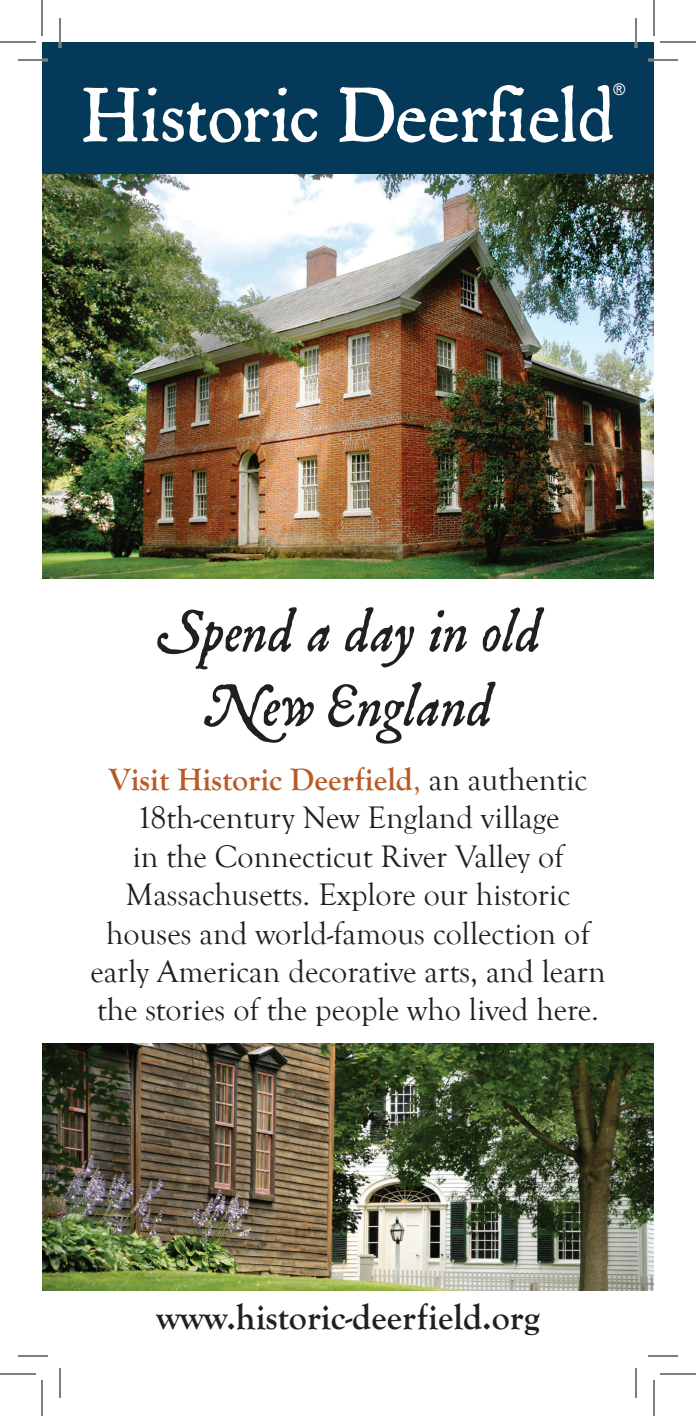
<style>
.page{position:relative;width:696px;height:1416px;background:#fff}
.page>*{position:absolute;margin:0;border:0;box-sizing:border-box;transform-origin:0 0}
.t1{font:80px "P22 Mayflower";color:#fff}
.t2{font:italic 62px/74.4px "P22 Mayflower";color:#231f20;text-align:center}
.t3{font:700 36px "Goudy Old Style T";color:#231f20}
.t4{font:32px/38.4px "Goudy Old Style T";color:#231f20;text-align:center}
.t5{font:16px "Arial";color:#fff}
.s1{font-weight:700;color:#b95a27}
.s2{color:#b95a27}
</style>
<div class="page">
<img style="left:42px;top:1044px;width:612px;height:246px">
<div style="left:42px;top:42px;width:612px;height:144px;background:#043959"></div>
<img style="left:42px;top:174px;width:612px;height:404px">
<hr style="left:18px;top:59px;width:30px;height:2px;background:#fff">
<hr style="left:648px;top:59px;width:30px;height:2px;background:#fff">
<hr style="left:59px;top:18px;width:2px;height:30px;background:#fff">
<hr style="left:635px;top:18px;width:2px;height:30px;background:#fff">
<hr style="left:18px;top:60px;width:30px;height:1px;background:#000">
<hr style="left:648px;top:60px;width:30px;height:1px;background:#000">
<hr style="left:18px;top:1356px;width:30px;height:1px;background:#000">
<hr style="left:648px;top:1356px;width:30px;height:1px;background:#000">
<hr style="left:60px;top:18px;width:1px;height:30px;background:#000">
<hr style="left:60px;top:1368px;width:1px;height:30px;background:#000">
<hr style="left:636px;top:18px;width:1px;height:30px;background:#000">
<hr style="left:636px;top:1368px;width:1px;height:30px;background:#000">
<hr style="left:0;top:42px;width:36px;height:1px;background:#000">
<hr style="left:660px;top:42px;width:36px;height:1px;background:#000">
<hr style="left:0;top:1374px;width:36px;height:1px;background:#000">
<hr style="left:660px;top:1374px;width:36px;height:1px;background:#000">
<hr style="left:42px;top:0;width:1px;height:36px;background:#000">
<hr style="left:42px;top:1380px;width:1px;height:36px;background:#000">
<hr style="left:654px;top:0;width:1px;height:36px;background:#000">
<hr style="left:654px;top:1380px;width:1px;height:36px;background:#000">
<h1 class="t1" style="left:82px;top:72px;width:534px">Historic Deerfield</h1>
<p class="t5" style="left:614px;top:79px;width:13px">®</p>
<h2 class="t2" style="left:156px;top:598px;width:386px">Spend a day in old<br>New England</h2>
<p class="t4" style="left:90px;top:761px;width:517px"><span class="s1">Visit Historic Deerfield</span><span class="s2">,</span> an authentic 18th-century New England village<br>in the Connecticut River Valley of Massachusetts. Explore our historic houses and world-famous collection of early American decorative arts, and learn the stories of the people who lived here.</p>
<p class="t3" style="left:156px;top:1297px;width:385px">www.historic-deerfield.org</p>
</div>
